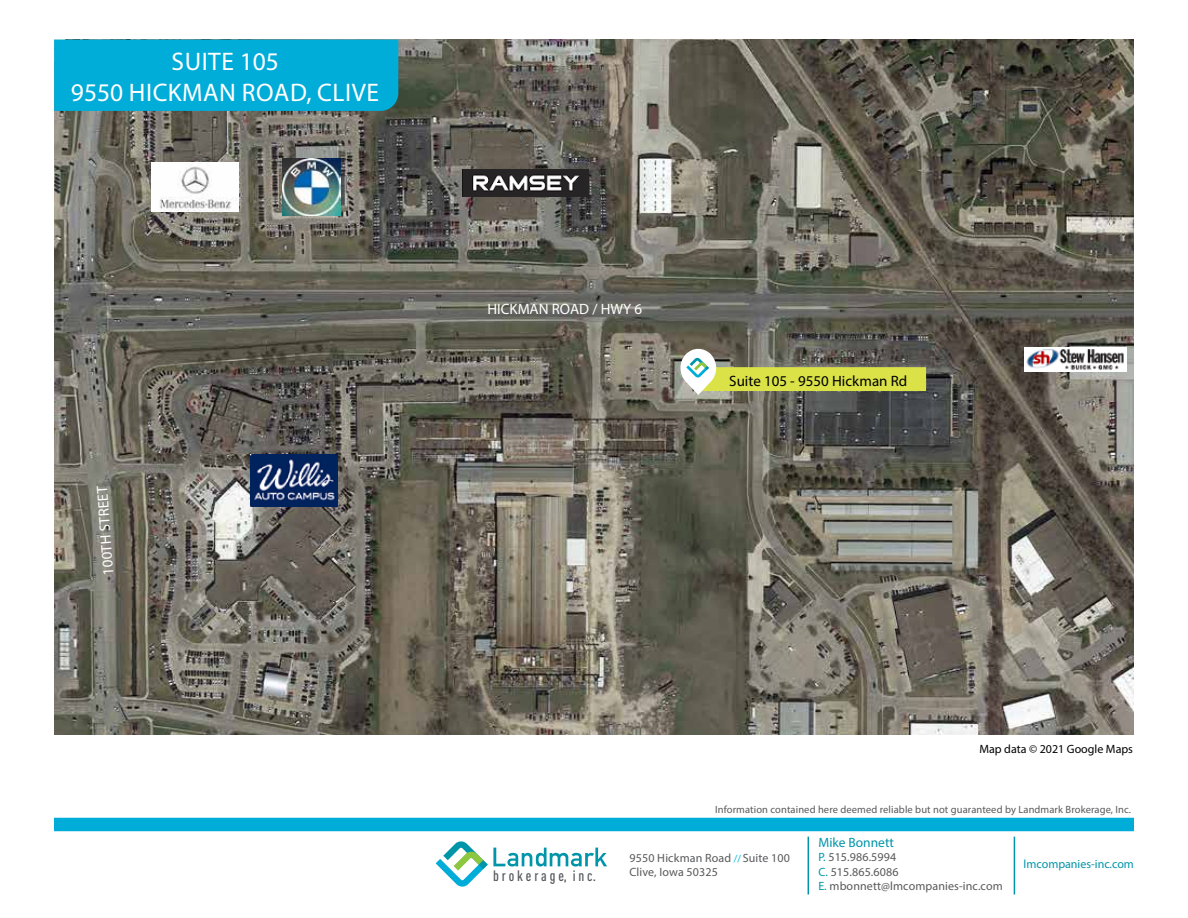
<style>
.page{position:relative;width:1188px;height:918px;background:#fff}
.page>*{position:absolute;margin:0;border:0;box-sizing:border-box;transform-origin:0 0}
.t1{font:25.5px/30.6px "Myriad Pro";letter-spacing:.02em;color:#fff;text-align:center}
.t2{font:15px "Myriad Pro";color:#fff}
.t3{font:15px "Myriad Pro";color:#000}
.t4{font:500 15px "DIN Cond";color:#54565a}
.t5{font:13.5px "Myriad Pro";color:#0095a9}
.t6{font:12px/14.4px "Myriad Pro";letter-spacing:.01em;color:#58595b}
.t7{font:12px "Myriad Pro";color:#000}
.t8{font:12px "Myriad Pro";color:#0095a9}
.t9{font:10.5px "Myriad Pro";letter-spacing:.01em;color:#58595b}
.s1{font-size:10.5px;color:#00acd8}
.s2{color:#0095a9}
</style>
<div class="page">
<img style="left:54px;top:40px;width:1080px;height:694px">
<div style="left:54px;top:40px;width:344px;height:71px;background:#00acd8"></div>
<div style="left:699px;top:368px;width:226px;height:22px;background:#dae247"></div>
<div style="left:698px;top:367px;width:228px;height:24px;border:2px solid #dae247"></div>
<svg style="left:679px;top:347px;width:39px;height:48px"></svg>
<div style="left:54px;top:818px;width:1080px;height:13px;background:#00acd8"></div>
<svg style="left:436px;top:841px;width:171px;height:46px"></svg>
<img style="left:250px;top:455px;width:88px;height:52px">
<img style="left:1025px;top:347px;width:101px;height:25px">
<img style="left:283px;top:158px;width:58px;height:58px">
<img style="left:151px;top:163px;width:88px;height:49px">
<img style="left:463px;top:169px;width:126px;height:27px">
<hr style="left:1014px;top:837px;width:1px;height:58px;background:#0095a9">
<hr style="left:808px;top:837px;width:1px;height:58px;background:#0095a9">
<h1 class="t1" style="left:71px;top:46px;width:310px">SUITE 105<br>9550 HICKMAN ROAD, CLIVE</h1>
<p class="t2" style="left:99px;top:576px;width:90px;rotate:-94deg">100TH STREET</p>
<p class="t2" style="left:487px;top:300px;width:156px">HICKMAN ROAD / HWY 6</p>
<p class="t3" style="left:729px;top:371px;width:180px">Suite 105 - 9550 Hickman Rd</p>
<p class="t7" style="left:979px;top:742px;width:155px">Map data © 2021 Google Maps</p>
<p class="t9" style="left:715px;top:803px;width:417px">Information contained here deemed reliable but not guaranteed by Landmark Brokerage, Inc.</p>
<p class="t4" style="left:493px;top:867px;width:104px">b r o k e r a g e, i n c.</p>
<p class="t6" style="left:630px;top:851px;width:162px;line-height:13.5px">9550 Hickman Road <span class="s1">//</span> Suite 100<br>Clive, Iowa 50325</p>
<p class="t5" style="left:818px;top:834px;width:77px">Mike Bonnett</p>
<p class="t6" style="left:818px;top:850px;width:186px"><span class="s2">P.</span> 515.986.5994<br><span class="s2">C.</span> 515.865.6086<br><span class="s2">E.</span> mbonnett@lmcompanies-inc.com</p>
<p class="t8" style="left:1024px;top:857px;width:112px">lmcompanies-inc.com</p>
</div>
